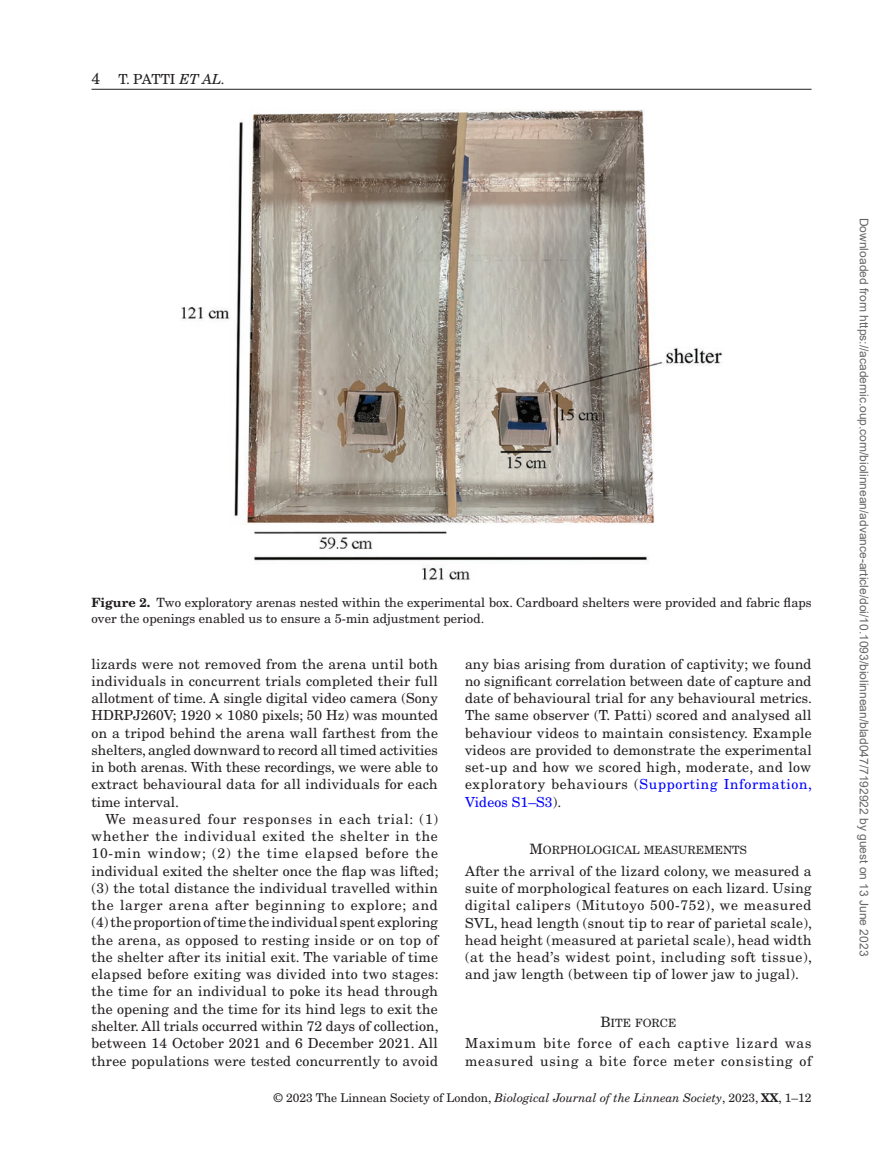
<style>
.page{position:relative;width:893px;height:1174px;background:#fff}
.page>*{position:absolute;margin:0;border:0;box-sizing:border-box;transform-origin:0 0}
.t1{font:13.8px/17.2px "New Century Schlbk LT Std";letter-spacing:.02em;color:#231f20;text-align:justify}
.t2{font:13.8px/17.2px "New Century Schlbk LT Std";letter-spacing:.055em;color:#231f20}
.t3{font:12.75px/16.5px "New Century Schlbk LT Std";color:#231f20}
.t4{font:12px "Arial";color:#666}
.t5{font:12px "New Century Schlbk LT Std";color:#231f20}
.t6{font:11.4px "New Century Schlbk LT Std Roman SC800";color:#231f20}
.s1{font-size:15.75px}
.s2{font-style:italic}
.s3{font-weight:700}
.s4{color:#00f}
.s5{font-size:14.25px}
</style>
<div class="page">
<hr style="left:92px;top:89px;width:720px;height:1px;background:#231f20">
<img style="left:181px;top:110px;width:541px;height:470px">
<p class="t1" style="left:92px;top:70px;width:135px"><span class="s1">4</span> T. PATTI <span class="s2">ET AL.</span></p>
<p class="t3" style="left:92px;top:594px;width:722px"><span class="s3">Figure 2.</span> Two exploratory arenas nested within the experimental box. Cardboard shelters were provided and fabric flaps over the openings enabled us to ensure a 5-min adjustment period.</p>
<p class="t1" style="left:92px;top:655px;width:348px">lizards were not removed from the arena until both individuals in concurrent trials completed their full allotment of time. A single digital video camera (Sony HDRPJ260V; 1920 × 1080 pixels; 50 Hz) was mounted on a tripod behind the arena wall farthest from the shelters, angled downward to record all timed activities in both arenas. With these recordings, we were able to extract behavioural data for all individuals for each time interval.</p>
<p class="t1" style="left:92px;top:810px;width:349px;text-indent:14px">We measured four responses in each trial: (1) whether the individual exited the shelter in the 10-min window; (2) the time elapsed before the individual exited the shelter once the flap was lifted; (3) the total distance the individual travelled within the larger arena after beginning to explore; and (4) the proportion of time the individual spent exploring the arena, as opposed to resting inside or on top of the shelter after its initial exit. The variable of time elapsed before exiting was divided into two stages: the time for an individual to poke its head through the opening and the time for its hind legs to exit the shelter. All trials occurred within 72 days of collection, between 14 October 2021 and 6 December 2021. All three populations were tested concurrently to avoid</p>
<p class="t1" style="left:465px;top:655px;width:349px">any bias arising from duration of captivity; we found no significant correlation between date of capture and date of behavioural trial for any behavioural metrics.<br>The same observer (T. Patti) scored and analysed all behaviour videos to maintain consistency. Example videos are provided to demonstrate the experimental set-up and how we scored high, moderate, and low exploratory behaviours (<span class="s4">Supporting Information, Videos S1–S3</span>).</p>
<p class="t6" style="left:529px;top:843px;width:218px"><span class="s5">M</span>ORPHOLOGICAL MEASUREMENTS</p>
<p class="t1" style="left:465px;top:862px;width:349px">After the arrival of the lizard colony, we measured a suite of morphological features on each lizard. Using digital calipers (Mitutoyo 500-752), we measured SVL, head length (snout tip to rear of parietal scale), head height (measured at parietal scale), head width (at the head’s widest point, including soft tissue), and jaw length (between tip of lower jaw to jugal).</p>
<p class="t6" style="left:600px;top:1015px;width:77px"><span class="s5">B</span>ITE FORCE</p>
<p class="t2" style="left:465px;top:1034px;width:348px">Maximum bite force of each captive lizard was measured using a bite force meter consisting of</p>
<p class="t5" style="left:274px;top:1090px;width:539px">© 2023 The Linnean Society of London, <span class="s2">Biological Journal of the Linnean Society</span>, 2023, <span class="s3">XX</span>, 1–12</p>
<p class="t4" style="left:868px;top:218px;width:740px;rotate:90deg">Downloaded from https://academic.oup.com/biolinnean/advance-article/doi/10.1093/biolinnean/blad047/7192922 by guest on 13 June 2023</p>
</div>
